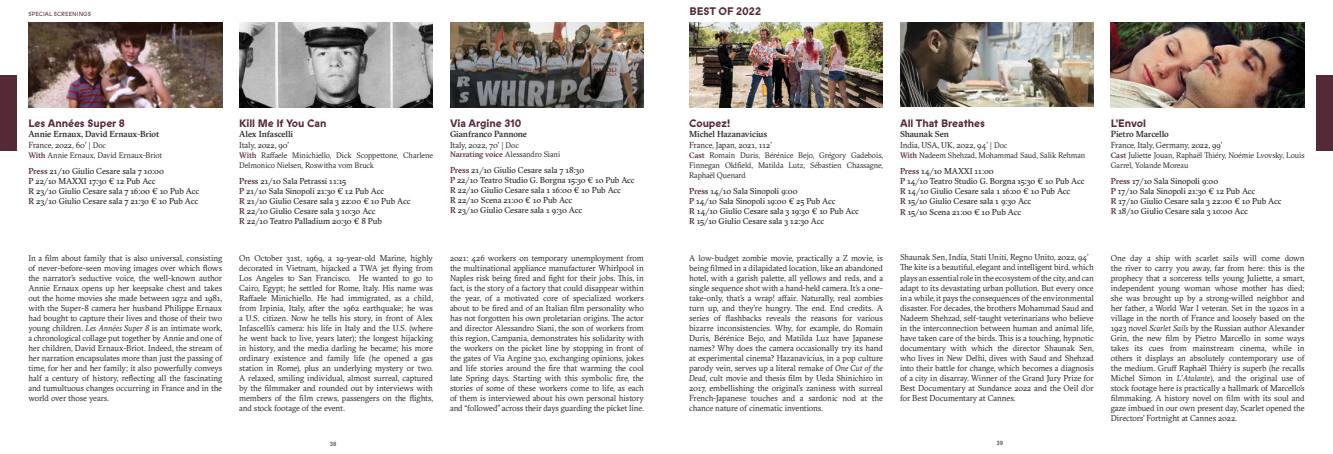
<style>
.page{position:relative;width:1333px;height:454px;background:#fff}
.page>*{position:absolute;margin:0;border:0;box-sizing:border-box;transform-origin:0 0}
.t1{font:700 11px "ABC Prophet Unlicensed Trial";color:#562937}
.t2{font:700 10.8px "ABC Prophet Unlicensed Trial";color:#562937}
.t3{font:500 8.8px "GT Sectra";letter-spacing:-.005em;color:#282827}
.t4{font:8.5px/10px "GT Sectra";letter-spacing:-.01em;color:#282827;text-align:justify}
.t5{font:8.5px/10px "GT Sectra";color:#282827}
.t6{font:8px/10px "GT Sectra";letter-spacing:-.01em;color:#282827}
.t7{font:6px "ABC Prophet Unlicensed Trial";color:#562937}
.t8{font:6px "ABC Prophet Unlicensed Trial";color:#282827}
.s1{font-size:8px}
.s2{font-weight:500;color:#562937}
.s3{font-style:italic}
</style>
<div class="page">
<img style="left:28px;top:23px;width:194px;height:84px">
<img style="left:239px;top:23px;width:194px;height:84px">
<img style="left:450px;top:23px;width:193px;height:84px">
<img style="left:900px;top:22px;width:193px;height:85px">
<img style="left:689px;top:23px;width:194px;height:84px">
<div style="left:0;top:76px;width:17px;height:75px;background:#562937"></div>
<div style="left:1316px;top:76px;width:16px;height:75px;background:#562937"></div>
<img style="left:1110px;top:23px;width:194px;height:84px">
<p class="t7" style="left:28px;top:10px;width:64px">SPECIAL SCREENINGS</p>
<p class="t1" style="left:689px;top:4px;width:73px">BEST OF 2022</p>
<p class="t2" style="left:28px;top:116px;width:98px">Les Années Super 8</p>
<p class="t3" style="left:28px;top:129px;width:132px">Annie Ernaux, David Ernaux-Briot</p>
<p class="t4" style="left:28px;top:139px;width:79px">France, 2022, 60’ | <span class="s1">Doc</span></p>
<p class="t6" style="left:28px;top:150px;width:135px"><span class="s2">With</span> Annie Ernaux, David Ernaux-Briot</p>
<p class="t5" style="left:28px;top:165px;width:172px"><span class="s2">Press</span> 21/10 Giulio Cesare sala 7 10:00<br><span class="s2">P</span> 22/10 MAXXI 17:30 € 12 Pub Acc<br><span class="s2">R</span> 23/10 Giulio Cesare sala 7 16:00 € 10 Pub Acc <span class="s2">R</span> 23/10 Giulio Cesare sala 7 21:30 € 10 Pub Acc</p>
<p class="t4" style="left:28px;top:253px;width:195px">In a film about family that is also universal, consisting of never-before-seen moving images over which flows the narrator’s seductive voice, the well-known author Annie Ernaux opens up her keepsake chest and takes out the home movies she made between 1972 and 1981, with the Super-8 camera her husband Philippe Ernaux had bought to capture their lives and those of their two young children. <span class="s3">Les Années Super 8</span> is an intimate work, a chronological collage put together by Annie and one of her children, David Ernaux-Briot. Indeed, the stream of her narration encapsulates more than just the passing of time, for her and her family; it also powerfully conveys half a century of history, reflecting all the fascinating and tumultuous changes occurring in France and in the world over those years.</p>
<p class="t2" style="left:239px;top:116px;width:89px">Kill Me If You Can</p>
<p class="t3" style="left:239px;top:129px;width:55px">Alex Infascelli</p>
<p class="t4" style="left:239px;top:139px;width:51px">Italy, 2022, 90’</p>
<p class="t6" style="left:239px;top:150px;width:195px"><span class="s2">With</span> Raffaele Minichiello, Dick Scoppettone, Charlene<br>Delmonico Nielsen, Roswitha vom Bruck</p>
<p class="t5" style="left:239px;top:175px;width:173px"><span class="s2">Press</span> 21/10 Sala Petrassi 11:15<br><span class="s2">P</span> 21/10 Sala Sinopoli 21:30 € 12 Pub Acc<br><span class="s2">R</span> 21/10 Giulio Cesare sala 3 22:00 € 10 Pub Acc <span class="s2">R</span> 22/10 Giulio Cesare sala 3 10:30 Acc<br><span class="s2">R</span> 22/10 Teatro Palladium 20:30 € 8 Pub</p>
<p class="t4" style="left:239px;top:253px;width:195px">On October 31st, 1969, a 19-year-old Marine, highly decorated in Vietnam, hijacked a TWA jet flying from Los Angeles to San Francisco. He wanted to go to Cairo, Egypt; he settled for Rome, Italy. His name was Raffaele Minichiello. He had immigrated, as a child, from Irpinia, Italy, after the 1962 earthquake; he was a U.S. citizen. Now he tells his story, in front of Alex Infascelli’s camera: his life in Italy and the U.S. (where he went back to live, years later); the longest hijacking in history, and the media darling he became; his more ordinary existence and family life (he opened a gas station in Rome), plus an underlying mystery or two.<br>A relaxed, smiling individual, almost surreal, captured by the filmmaker and rounded out by interviews with members of the film crews, passengers on the flights, and stock footage of the event.</p>
<p class="t2" style="left:450px;top:116px;width:73px">Via Argine 310</p>
<p class="t3" style="left:450px;top:129px;width:79px">Gianfranco Pannone</p>
<p class="t4" style="left:450px;top:139px;width:70px">Italy, 2022, 70’ | <span class="s1">Doc</span></p>
<p class="t6" style="left:450px;top:149px;width:112px"><span class="s2">Narrating voice</span> Alessandro Siani</p>
<p class="t5" style="left:450px;top:165px;width:186px"><span class="s2">Press</span> 21/10 Giulio Cesare sala 7 18:30<br><span class="s2">P</span> 22/10 Teatro Studio G. Borgna 15:30 € 10 Pub Acc <span class="s2">R</span> 22/10 Giulio Cesare sala 1 16:00 € 10 Pub Acc<br><span class="s2">R</span> 22/10 Scena 21:00 € 10 Pub Acc<br><span class="s2">R</span> 23/10 Giulio Cesare sala 1 9:30 Acc</p>
<p class="t4" style="left:450px;top:253px;width:195px">2021: 426 workers on temporary unemployment from the multinational appliance manufacturer Whirlpool in Naples risk being fired and fight for their jobs. This, in fact, is the story of a factory that could disappear within the year, of a motivated core of specialized workers about to be fired and of an Italian film personality who has not forgotten his own proletarian origins. The actor and director Alessandro Siani, the son of workers from this region, Campania, demonstrates his solidarity with the workers on the picket line by stopping in front of the gates of Via Argine 310, exchanging opinions, jokes and life stories around the fire that warming the cool late Spring days. Starting with this symbolic fire, the stories of some of these workers come to life, as each of them is interviewed about his own personal history and “followed” across their days guarding the picket line.</p>
<p class="t2" style="left:689px;top:116px;width:42px">Coupez!</p>
<p class="t3" style="left:689px;top:129px;width:80px">Michel Hazanavicius</p>
<p class="t4" style="left:689px;top:139px;width:84px">France, Japan, 2021, 112’</p>
<p class="t6" style="left:689px;top:150px;width:195px;text-align:justify"><span class="s2">Cast</span> Romain Duris, Bérénice Bejo, Grégory Gadebois, Finnegan Oldfield, Matilda Lutz, Sébastien Chassagne, Raphaël Quenard</p>
<p class="t5" style="left:689px;top:185px;width:171px"><span class="s2">Press</span> 14/10 Sala Sinopoli 9:00<br><span class="s2">P</span> 14/10 Sala Sinopoli 19:00 € 25 Pub Acc<br><span class="s2">R</span> 14/10 Giulio Cesare sala 3 19:30 € 10 Pub Acc <span class="s2">R</span> 15/10 Giulio Cesare sala 3 12:30 Acc</p>
<p class="t4" style="left:689px;top:253px;width:195px">A low-budget zombie movie, practically a Z movie, is being filmed in a dilapidated location, like an abandoned hotel, with a garish palette, all yellows and reds, and a single sequence shot with a hand-held camera. It’s a one&shy;take-only, that’s a wrap! affair. Naturally, real zombies turn up, and they’re hungry. The end. End credits. A series of flashbacks reveals the reasons for various bizarre inconsistencies. Why, for example, do Romain Duris, Bérénice Bejo, and Matilda Luz have Japanese names? Why does the camera occasionally try its hand at experimental cinema? Hazanavicius, in a pop culture parody vein, serves up a literal remake of <span class="s3">One Cut of the Dead</span>, cult movie and thesis film by Ueda Shinichiro in 2017, embellishing the original’s zaniness with surreal French-Japanese touches and a sardonic nod at the chance nature of cinematic inventions.</p>
<p class="t2" style="left:900px;top:116px;width:87px">All That Breathes</p>
<p class="t3" style="left:900px;top:129px;width:50px">Shaunak Sen</p>
<p class="t4" style="left:900px;top:139px;width:109px">India, USA, UK, 2022, 94’ | <span class="s1">Doc</span></p>
<p class="t6" style="left:900px;top:150px;width:187px"><span class="s2">With</span> Nadeem Shehzad, Mohammad Saud, Salik Rehman</p>
<p class="t5" style="left:900px;top:165px;width:186px"><span class="s2">Press</span> 14/10 MAXXI 11:00<br><span class="s2">P</span> 14/10 Teatro Studio G. Borgna 15:30 € 10 Pub Acc <span class="s2">R</span> 14/10 Giulio Cesare sala 1 16:o0 € 10 Pub Acc<br><span class="s2">R</span> 15/10 Giulio Cesare sala 1 9:30 Acc<br><span class="s2">R</span> 15/10 Scena 21:00 € 10 Pub Acc</p>
<p class="t4" style="left:900px;top:252px;width:195px;text-align:left">Shaunak Sen, India, Stati Uniti, Regno Unito, 2022, 94’ The kite is a beautiful, elegant and intelligent bird, which plays an essential role in the ecosystem of the city, and can adapt to its devastating urban pollution. But every once in a while, it pays the consequences of the environmental disaster. For decades, the brothers Mohammad Saud and Nadeem Shehzad, self-taught veterinarians who believe in the interconnection between human and animal life, have taken care of the birds. This is a touching, hypnotic documentary with which the director Shaunak Sen, who lives in New Delhi, dives with Saud and Shehzad into their battle for change, which becomes a diagnosis of a city in disarray. Winner of the Grand Jury Prize for Best Documentary at Sundance 2022 and the Oeil d’or for Best Documentary at Cannes.</p>
<p class="t8" style="left:330px;top:439px;width:8px">38</p>
<p class="t8" style="left:996px;top:439px;width:8px">39</p>
<p class="t2" style="left:1110px;top:116px;width:37px">L'Envol</p>
<p class="t3" style="left:1110px;top:129px;width:59px">Pietro Marcello</p>
<p class="t4" style="left:1110px;top:139px;width:113px">France, Italy, Germany, 2022, 99’</p>
<p class="t6" style="left:1110px;top:150px;width:195px"><span class="s2">Cast</span> Juliette Jouan, Raphaël Thiéry, Noémie Lvovsky, Louis<br>Garrel, Yolande Moreau</p>
<p class="t5" style="left:1110px;top:175px;width:172px"><span class="s2">Press</span> 17/10 Sala Sinopoli 9:00<br><span class="s2">P</span> 17/10 Sala Sinopoli 21:30 € 12 Pub Acc<br><span class="s2">R</span> 17/10 Giulio Cesare sala 3 22:00 € 10 Pub Acc <span class="s2">R</span> 18/10 Giulio Cesare sala 3 10:00 Acc</p>
<p class="t4" style="left:1110px;top:253px;width:195px">One day a ship with scarlet sails will come down the river to carry you away, far from here: this is the prophecy that a sorceress tells young Juliette, a smart, independent young woman whose mother has died; she was brought up by a strong-willed neighbor and her father, a World War I veteran. Set in the 1920s in a village in the north of France and loosely based on the 1923 novel <span class="s3">Scarlet Sails</span> by the Russian author Alexander Grin, the new film by Pietro Marcello in some ways takes its cues from mainstream cinema, while in others it displays an absolutely contemporary use of the medium. Gruff Raphaël Thiéry is superb (he recalls Michel Simon in <span class="s3">L’Atalante</span>), and the original use of stock footage here is practically a hallmark of Marcello’s filmmaking. A history novel on film with its soul and gaze imbued in our own present day, Scarlet opened the Directors’ Fortnight at Cannes 2022.</p>
</div>
